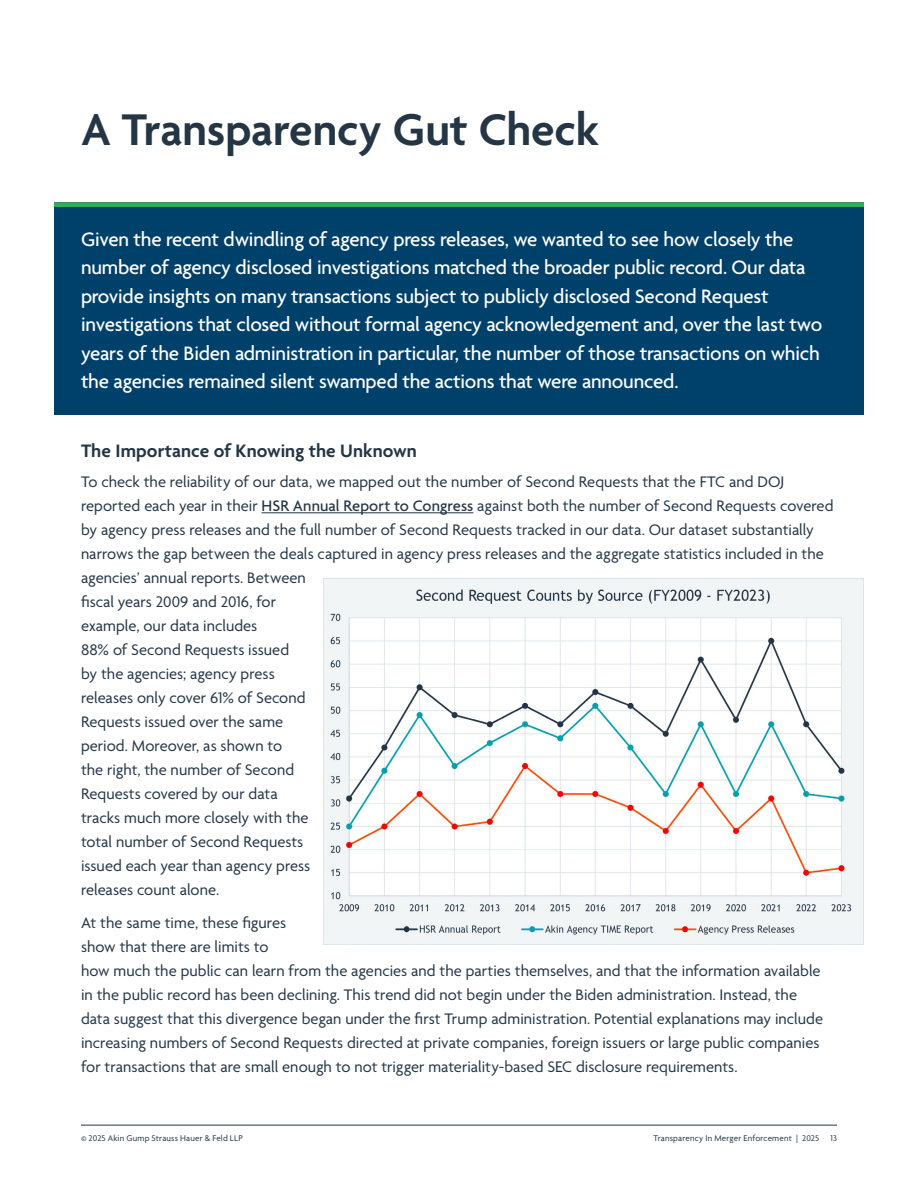
<style>
.page{position:relative;width:918px;height:1188px;background:#fff}
.page>*{position:absolute;margin:0;border:0;box-sizing:border-box;transform-origin:0 0}
.Section_Title{font:600 48px "Agenda";color:#243646}
.Section_Intro-White{font:500 21px/28.5px "Agenda";letter-spacing:-.01em;color:#fff}
.Subhead{font:600 19.5px "Agenda";color:#243646}
.Body_Copy{font:16.5px/24px "Agenda";color:#243646}
.t1{font:9px "Agenda";letter-spacing:.025em;color:#243646}
.s1{font-weight:500}
</style>
<div class="page">
<hr style="left:81px;top:1125px;width:756px;height:1px;background:#243646">
<div style="left:54px;top:202px;width:810px;height:6px;background:#2ab355"></div>
<div style="left:54px;top:207px;width:810px;height:208px;background:#00416b"></div>
<hr style="left:262px;top:513px;width:211px;height:1px;background:#243646">
<img style="left:324px;top:579px;width:540px;height:365px">
<p class="Section_Title" style="left:81px;top:104px;width:519px">A Transparency Gut Check</p>
<p class="Section_Intro-White" style="left:81px;top:226px;width:743px">Given the recent dwindling of agency press releases, we wanted to see how closely the number of agency disclosed investigations matched the broader public record. Our data provide insights on many transactions subject to publicly disclosed Second Request investigations that closed without formal agency acknowledgement and, over the last two years of the Biden administration in particular, the number of those transactions on which the agencies remained silent swamped the actions that were announced.</p>
<p class="Subhead" style="left:81px;top:440px;width:337px">The Importance of Knowing the Unknown</p>
<p class="Body_Copy" style="left:81px;top:471px;width:754px">To check the reliability of our data, we mapped out the number of Second Requests that the FTC and DOJ reported each year in their <span class="s1">HSR Annual Report to Congress</span> against both the number of Second Requests covered by agency press releases and the full number of Second Requests tracked in our data. Our dataset substantially narrows the gap between the deals captured in agency press releases and the aggregate statistics included in the agencies’ annual reports. Between<br>fiscal years 2009 and 2016, for<br>example, our data includes<br>88% of Second Requests issued<br>by the agencies; agency press<br>releases only cover 61% of Second<br>Requests issued over the same<br>period. Moreover, as shown to<br>the right, the number of Second<br>Requests covered by our data<br>tracks much more closely with the<br>total number of Second Requests<br>issued each year than agency press<br>releases count alone.</p>
<p class="Body_Copy" style="left:81px;top:912px;width:744px">At the same time, these figures<br>show that there are limits to<br>how much the public can learn from the agencies and the parties themselves, and that the information available in the public record has been declining. This trend did not begin under the Biden administration. Instead, the data suggest that this divergence began under the first Trump administration. Potential explanations may include increasing numbers of Second Requests directed at private companies, foreign issuers or large public companies for transactions that are small enough to not trigger materiality-based SEC disclosure requirements.</p>
<p class="t1" style="left:81px;top:1133px;width:163px">© 2025 Akin Gump Strauss Hauer &amp; Feld LLP</p>
<p class="t1" style="left:653px;top:1133px;width:167px">Transparency In Merger Enforcement | 2025</p>
<p class="t1" style="left:831px;top:1133px;width:8px">13</p>
</div>
